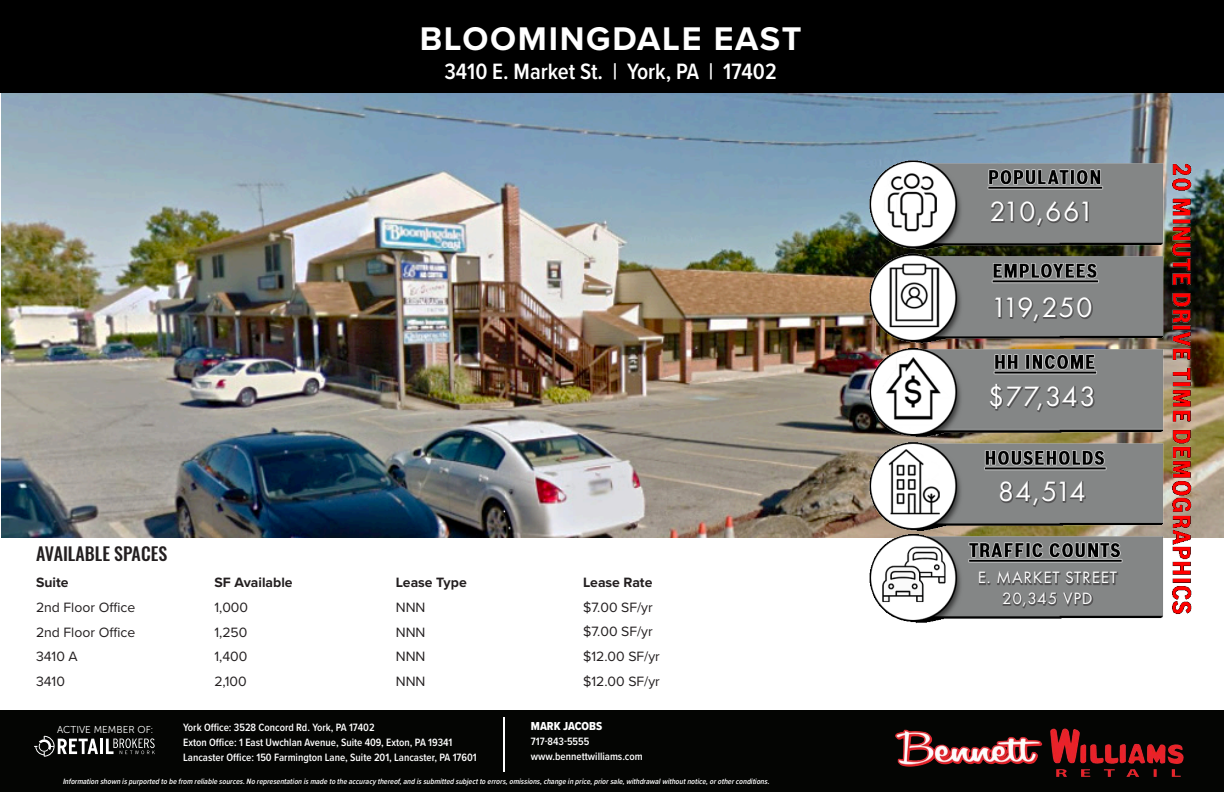
<style>
.page{position:relative;width:1224px;height:792px;background:#fff}
.page>*{position:absolute;margin:0;border:0;box-sizing:border-box;transform-origin:0 0}
.t1{font:700 34px "Proxima Nova";letter-spacing:.05em;color:#fff}
.t2{font:29px "Futura PT";letter-spacing:-.005em;color:#fff}
.t3{font:600 23px "Proxima Nova Cond";color:#fff}
.t4{font:500 18px "Oswald";color:#231f20}
.t5{font:17px "Futura PT";letter-spacing:.05em;color:#fff}
.t6{font:14px "Proxima Nova";color:#231f20}
.t7{font:700 14px "Proxima Nova";color:#231f20}
.t8{font:12px "Proxima Nova Cond Extrabld";color:#fff}
.t9{font:600 11px/15px "Proxima Nova Cond";color:#fff}
.t10{font:10px "Museo Sans 300";color:#fff}
.t11{font:italic 600 8px "Proxima Nova Cond";color:#fff}
</style>
<div class="page">
<div style="left:0;top:91px;width:1224px;height:6px;background:#000"></div>
<div style="left:0;top:0;width:1224px;height:92px;background:#000"></div>
<div style="left:0;top:710px;width:1224px;height:82px;background:#040503"></div>
<hr style="left:503px;top:717px;width:2px;height:55px;background:#fff">
<hr style="left:100px;top:739px;width:3px;height:15px;background:#fff">
<svg style="left:106px;top:738px;width:49px;height:16px"></svg>
<svg style="left:34px;top:736px;width:64px;height:21px"></svg>
<img style="left:895px;top:728px;width:289px;height:49px">
<img style="left:1px;top:93px;width:1223px;height:444px">
<img style="left:833px;top:134px;width:390px;height:490px">
<div style="left:991px;top:202px;width:98px;height:25px;background:#231f20;opacity:.49"></div>
<div style="left:995px;top:298px;width:98px;height:25px;background:#231f20;opacity:.49"></div>
<div style="left:990px;top:384px;width:105px;height:28px;background:#231f20;opacity:.49"></div>
<div style="left:979px;top:572px;width:139px;height:36px;background:#231f20;opacity:.49"></div>
<div style="left:1000px;top:481px;width:86px;height:26px;background:#231f20;opacity:.49"></div>
<h1 class="t1" style="left:420px;top:14px;width:383px">BLOOMINGDALE EAST</h1>
<h3 class="t3" style="left:445px;top:55px;width:334px">3410 E. Market St. | York, PA | 17402</h3>
<p class="t4" style="left:36px;top:541px;width:133px">AVAILABLE SPACES</p>
<p class="t7" style="left:36px;top:572px;width:34px">Suite</p>
<p class="t6" style="left:36px;top:597px;width:101px">2nd Floor Office</p>
<p class="t6" style="left:36px;top:621px;width:101px">2nd Floor Office</p>
<p class="t6" style="left:36px;top:646px;width:43px">3410 A</p>
<p class="t6" style="left:36px;top:671px;width:30px">3410</p>
<p class="t10" style="left:57px;top:724px;width:98px">ACTIVE MEMBER OF:</p>
<p class="t7" style="left:214px;top:572px;width:80px">SF Available</p>
<p class="t6" style="left:214px;top:597px;width:35px">1,000</p>
<p class="t6" style="left:214px;top:621px;width:35px">1,250</p>
<p class="t6" style="left:214px;top:646px;width:34px">1,400</p>
<p class="t6" style="left:214px;top:671px;width:34px">2,100</p>
<p class="t7" style="left:396px;top:572px;width:72px">Lease Type</p>
<p class="t6" style="left:396px;top:597px;width:31px">NNN</p>
<p class="t6" style="left:396px;top:621px;width:31px">NNN</p>
<p class="t6" style="left:396px;top:646px;width:31px">NNN</p>
<p class="t6" style="left:396px;top:671px;width:31px">NNN</p>
<h3 class="t9" style="left:183px;top:719px;width:295px">York Office: 3528 Concord Rd. York, PA 17402<br>Exton Office: 1 East Uwchlan Avenue, Suite 409, Exton, PA 19341<br>Lancaster Office: 150 Farmington Lane, Suite 201, Lancaster, PA 17601</h3>
<p class="t7" style="left:583px;top:572px;width:71px">Lease Rate</p>
<p class="t6" style="left:583px;top:597px;width:71px">$7.00 SF/yr</p>
<p class="t6" style="left:583px;top:621px;width:71px">$7.00 SF/yr</p>
<p class="t6" style="left:583px;top:646px;width:78px">$12.00 SF/yr</p>
<p class="t6" style="left:583px;top:671px;width:78px">$12.00 SF/yr</p>
<h3 class="t8" style="left:531px;top:718px;width:73px">MARK JACOBS</h3>
<h3 class="t9" style="left:531px;top:734px;width:113px">717-843-5555 www.bennettwilliams.com</h3>
<p class="t11" style="left:63px;top:776px;width:710px">Informationshownispurportedtobefrom reliablesources.Norepresentationismadetotheaccuracythereof,andissubmittedsubjecttoerrors,omissions,changeinprice,priorsale,withdrawalwithoutnotice,orotherconditions.</p>
<p class="t2" style="left:990px;top:194px;width:106px">210,661</p>
<p class="t2" style="left:991px;top:290px;width:103px">119,250</p>
<p class="t2" style="left:988px;top:379px;width:110px">$77,343</p>
<p class="t2" style="left:998px;top:474px;width:89px">84,514</p>
<p class="t5" style="left:978px;top:568px;width:141px">E. MARKET STREET</p>
<p class="t5" style="left:1002px;top:588px;width:92px">20,345 VPD</p>
</div>
